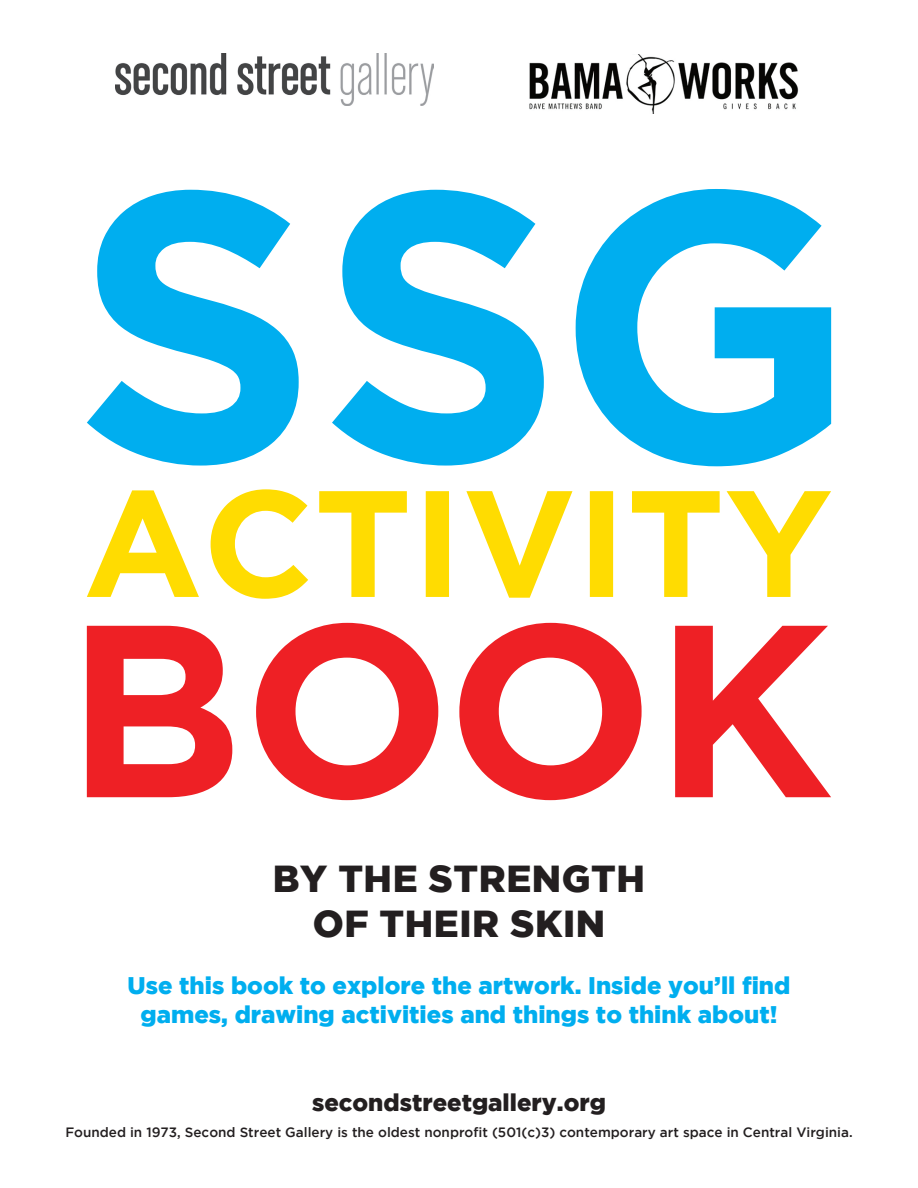
<style>
.page{position:relative;width:918px;height:1188px;background:#fff}
.page>*{position:absolute;margin:0;border:0;box-sizing:border-box;transform-origin:0 0}
.t1{font:900 37.5px/45px "Gotham";letter-spacing:.015em;color:#231f20;text-align:center}
.t2{font:900 24px/28.8px "Gotham";color:#00aeef;text-align:center}
.t3{font:900 24px "Gotham";color:#231f20}
.t4{font:500 13.5px "Gotham";color:#231f20}
</style>
<div class="page">
<svg style="left:87px;top:623px;width:744px;height:177px"></svg>
<svg style="left:87px;top:489px;width:744px;height:110px"></svg>
<svg style="left:87px;top:189px;width:744px;height:277px;fill:#00aeef"></svg>
<img style="left:115px;top:54px;width:319px;height:52px">
<img style="left:529px;top:54px;width:270px;height:59px">
<h1 class="t1" style="left:273px;top:855px;width:374px">BY THE STRENGTH<br>OF THEIR SKIN</h1>
<h2 class="t2" style="left:128px;top:970px;width:664px">Use this book to explore the artwork. Inside you’ll find games, drawing activities and things to think about!</h2>
<h2 class="t3" style="left:312px;top:1089px;width:295px">secondstreetgallery.org</h2>
<p class="t4" style="left:65px;top:1125px;width:789px">Founded in 1973, Second Street Gallery is the oldest nonprofit (501(c)3) contemporary art space in Central Virginia.</p>
</div>
